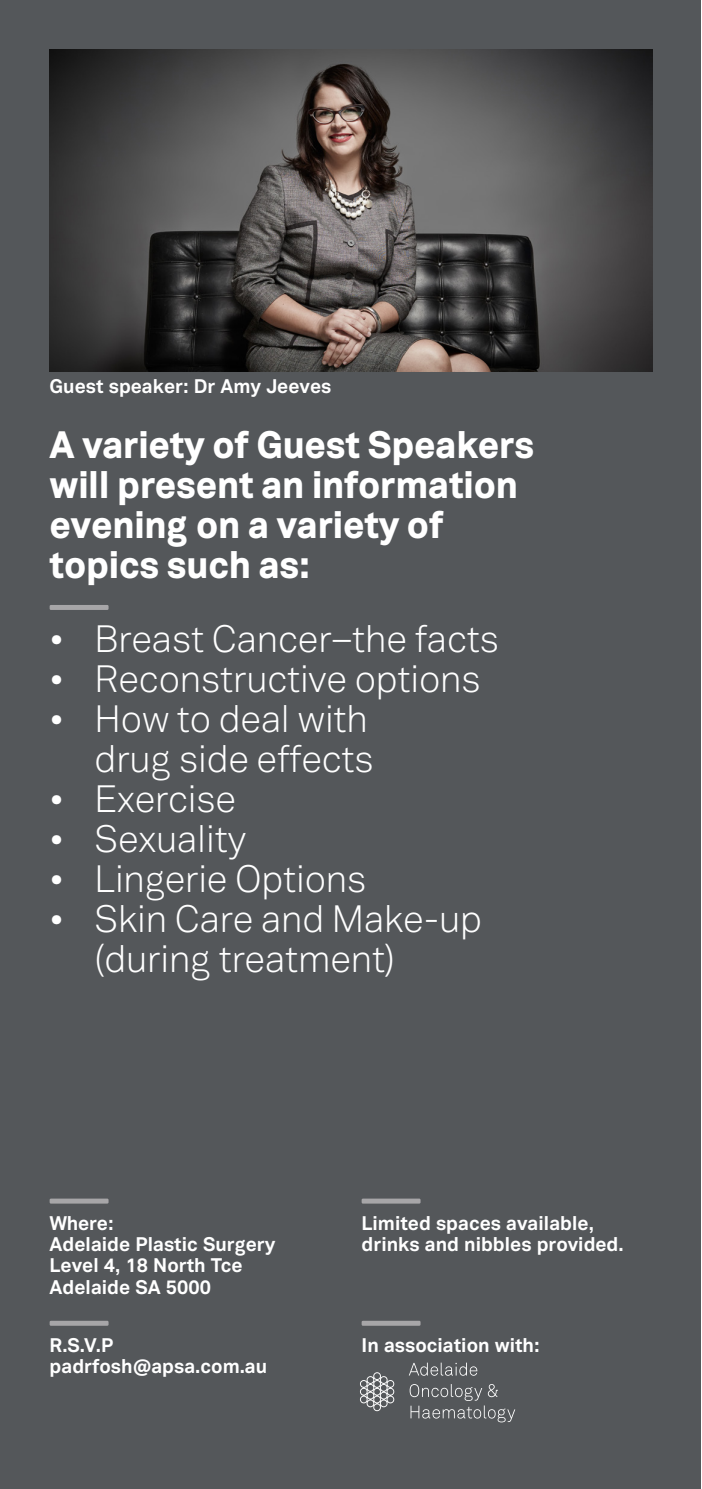
<style>
.page{position:relative;width:702px;height:1489px;background:#fff}
.page>*{position:absolute;margin:0;border:0;box-sizing:border-box;transform-origin:0 0}
.t1{font:300 37.5px/40px "Vaud";letter-spacing:-.005em;color:#fff;text-align:right}
.t2{font:900 37.5px/40px "Vaud";letter-spacing:-.005em;color:#fff}
.t3{font:700 19.5px/21.2px "Vaud";color:#fff}
</style>
<div class="page">
<div style="left:0;top:1px;width:700px;height:1487px;background:#54575a"></div>
<div style="left:50px;top:1198px;width:59px;height:5px;background:#a7a6a8"></div>
<div style="left:50px;top:1320px;width:59px;height:5px;background:#a7a6a8"></div>
<div style="left:361px;top:1198px;width:59px;height:5px;background:#a7a6a8"></div>
<div style="left:361px;top:1320px;width:59px;height:5px;background:#a7a6a8"></div>
<svg style="left:409px;top:1362px;width:68px;height:13px"></svg>
<svg style="left:409px;top:1384px;width:106px;height:38px"></svg>
<svg style="left:360px;top:1372px;width:34px;height:38px"></svg>
<div style="left:50px;top:605px;width:59px;height:5px;background:#a7a6a8"></div>
<img style="left:50px;top:50px;width:602px;height:321px">
<p class="t3" style="left:50px;top:375px;width:283px">Guest speaker: Dr Amy Jeeves</p>
<h1 class="t2" style="left:50px;top:424px;width:486px">A variety of Guest Speakers will present an information evening on a variety of topics such as:</h1>
<h1 class="t1" style="left:50px;top:618px;width:451px">• Breast Cancer–the facts</h1>
<h1 class="t1" style="left:50px;top:658px;width:432px">• Reconstructive options</h1>
<h1 class="t1" style="left:50px;top:698px;width:325px">• How to deal with drug side effects</h1>
<h1 class="t1" style="left:50px;top:778px;width:188px">• Exercise</h1>
<h1 class="t1" style="left:50px;top:818px;width:198px">• Sexuality</h1>
<h1 class="t1" style="left:50px;top:858px;width:318px">• Lingerie Options</h1>
<h1 class="t1" style="left:95px;top:898px;width:389px;text-align:left;text-indent:-45px">• Skin Care and Make-up (during treatment)</h1>
<p class="t3" style="left:50px;top:1212px;width:227px">Where:<br>Adelaide Plastic Surgery<br>Level 4, 18 North Tce<br>Adelaide SA 5000</p>
<p class="t3" style="left:361px;top:1212px;width:263px">Limited spaces available, drinks and nibbles provided.</p>
<p class="t3" style="left:50px;top:1334px;width:65px">R.S.V.P</p>
<p class="t3" style="left:361px;top:1334px;width:179px">In association with:</p>
<p class="t3" style="left:50px;top:1355px;width:219px">padrfosh@apsa.com.au</p>
</div>
